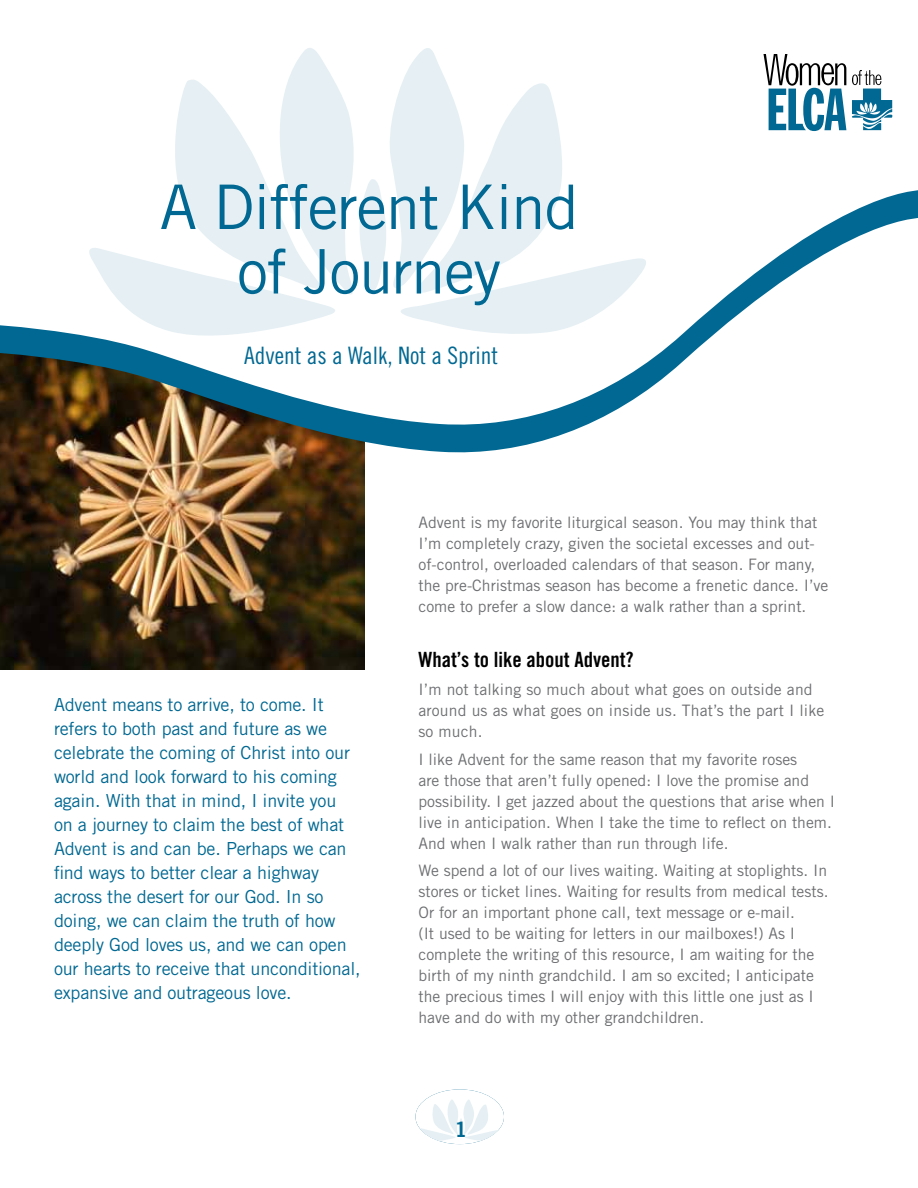
<style>
.page{position:relative;width:918px;height:1188px;background:#fff}
.page>*{position:absolute;margin:0;border:0;box-sizing:border-box;transform-origin:0 0}
.t1{font:61.5px/64.5px "Trade Gothic";letter-spacing:-.02em;color:#006892;text-align:center}
.t2{font:24px "Trade Gothic Cond Eighteen";color:#006892}
.t3{font:21px "Trade Gothic Bold Cond Twenty";color:#000}
.t4{font:21px "Trade Gothic Bold Two";color:#006892}
.t5{font:18px/24px "Trade Gothic";letter-spacing:-.01em;color:#006892}
.t6{font:15.75px/21px "Trade Gothic";color:#6d6e71}
</style>
<div class="page">
<svg style="left:416px;top:1089px;width:88px;height:55px"></svg>
<img style="left:0;top:452px;width:364px;height:217px">
<img style="left:0;top:429px;width:577px;height:23px">
<svg style="left:0;top:54px;width:918px;height:375px"></svg>
<svg style="left:82px;top:48px;width:573px;height:299px"></svg>
<svg style="left:764px;top:54px;width:82px;height:77px"></svg>
<svg style="left:852px;top:70px;width:40px;height:60px"></svg>
<h1 class="t1" style="left:160px;top:174px;width:420px">A Different Kind of Journey</h1>
<h2 class="t2" style="left:244px;top:341px;width:256px">Advent as a Walk, Not a Sprint</h2>
<p class="t5" style="left:54px;top:692px;width:308px">Advent means to arrive, to come. It refers to both past and future as we celebrate the coming of Christ into our world and look forward to his coming again. With that in mind, I invite you<br>on a journey to claim the best of what Advent is and can be. Perhaps we can find ways to better clear a highway across the desert for our God. In so doing, we can claim the truth of how deeply God loves us, and we can open our hearts to receive that unconditional, expansive and outrageous love.</p>
<p class="t6" style="left:418px;top:511px;width:411px">Advent is my favorite liturgical season. You may think that I’m completely crazy, given the societal excesses and out&shy;of-control, overloaded calendars of that season. For many, the pre-Christmas season has become a frenetic dance. I’ve come to prefer a slow dance: a walk rather than a sprint.</p>
<h3 class="t3" style="left:418px;top:647px;width:217px">What’s to like about Advent?</h3>
<p class="t6" style="left:418px;top:679px;width:407px">I’m not talking so much about what goes on outside and around us as what goes on inside us. That’s the part I like so much.</p>
<p class="t6" style="left:418px;top:748px;width:418px">I like Advent for the same reason that my favorite roses<br>are those that aren’t fully opened: I love the promise and possibility. I get jazzed about the questions that arise when I live in anticipation. When I take the time to reflect on them.<br>And when I walk rather than run through life.</p>
<p class="t6" style="left:418px;top:860px;width:412px">We spend a lot of our lives waiting. Waiting at stoplights. In stores or ticket lines. Waiting for results from medical tests.<br>Or for an important phone call, text message or e-mail.<br>(It used to be waiting for letters in our mailboxes!) As I complete the writing of this resource, I am waiting for the birth of my ninth grandchild. I am so excited; I anticipate the precious times I will enjoy with this little one just as I have and do with my other grandchildren.</p>
<h3 class="t4" style="left:455px;top:1116px;width:14px">1</h3>
</div>
